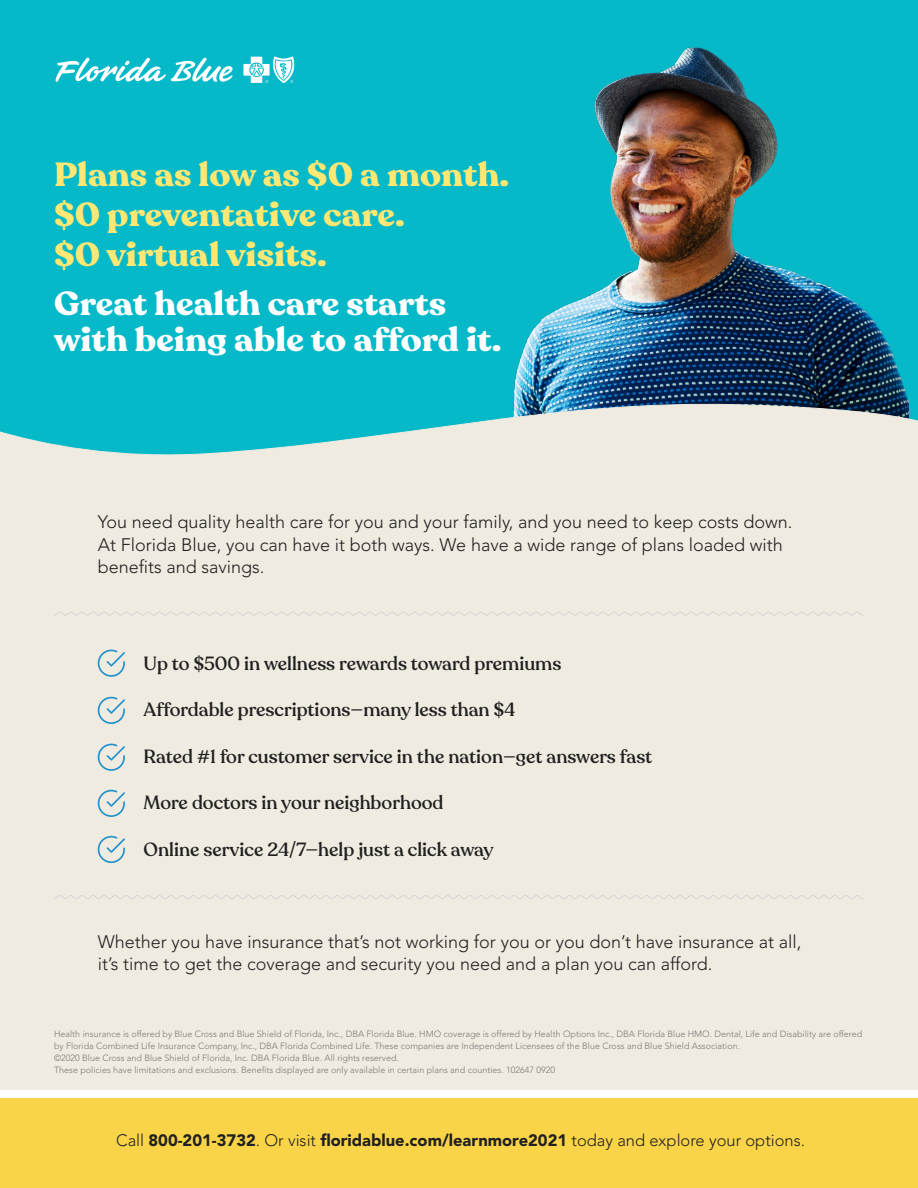
<style>
.page{position:relative;width:918px;height:1188px;background:#fff}
.page>*{position:absolute;margin:0;border:0;box-sizing:border-box;transform-origin:0 0}
.t1{font:700 33.15px "Recoleta";color:#ffe773;scale:1.08 1}
.t2{font:700 33.15px/35.7px "Recoleta";color:#fff;scale:1.08 1}
.t3{font:500 18.9px "Recoleta";color:#202020}
.t4{font:300 18px/22.5px "Avenir LT Std";color:#202020}
.t5{font:900 16.5px "Avenir LT Std";color:#202020}
.t6{font:300 9px/12px "Avenir LT Std";color:#797979}
.s1{font-weight:300}
</style>
<div class="page">
<div style="left:0;top:0;width:918px;height:513px;background:#05b9c9"></div>
<img style="left:514px;top:47px;width:394px;height:350px">
<div style="left:0;top:505px;width:918px;height:683px;background:#f0ebe0"></div>
<svg style="left:0;top:397px;width:918px;height:108px;fill:#f0ebe0"></svg>
<div style="left:0;top:1090px;width:918px;height:98px;background:#fad448"></div>
<div style="left:0;top:1090px;width:918px;height:7px;background:#fff"></div>
<svg style="left:56px;top:57px;width:177px;height:25px"></svg>
<svg style="left:243px;top:56px;width:52px;height:27px"></svg>
<svg style="left:98px;top:650px;width:27px;height:27px"></svg>
<svg style="left:98px;top:697px;width:27px;height:27px"></svg>
<svg style="left:98px;top:744px;width:27px;height:27px"></svg>
<svg style="left:98px;top:790px;width:27px;height:27px"></svg>
<svg style="left:98px;top:836px;width:27px;height:27px"></svg>
<svg style="left:54px;top:895px;width:810px;height:4px"></svg>
<svg style="left:54px;top:612px;width:810px;height:4px"></svg>
<p class="t1" style="left:54px;top:154px;width:423px">Plans as low as $0 a month.</p>
<p class="t1" style="left:54px;top:194px;width:326px">$0 preventative care.</p>
<p class="t1" style="left:54px;top:234px;width:254px">$0 virtual visits.</p>
<p class="t2" style="left:54px;top:287px;width:416px">Great health care starts with being able to afford it.</p>
<p class="t4" style="left:98px;top:511px;width:696px">You need quality health care for you and your family, and you need to keep costs down.<br>At Florida Blue, you can have it both ways. We have a wide range of plans loaded with benefits and savings.</p>
<p class="t3" style="left:144px;top:652px;width:419px">Up to $500 in wellness rewards toward premiums</p>
<p class="t3" style="left:144px;top:698px;width:373px">Affordable prescriptions—many less than $4</p>
<p class="t3" style="left:144px;top:745px;width:510px">Rated #1 for customer service in the nation—get answers fast</p>
<p class="t3" style="left:144px;top:791px;width:301px">More doctors in your neighborhood</p>
<p class="t3" style="left:144px;top:838px;width:352px">Online service 24/7—help just a click away</p>
<p class="t4" style="left:98px;top:930px;width:705px">Whether you have insurance that’s not working for you or you don’t have insurance at all, it’s time to get the coverage and security you need and a plan you can afford.</p>
<p class="t6" style="left:54px;top:1028px;width:810px">Health insurance is offered by Blue Cross and Blue Shield of Florida, Inc., DBA Florida Blue. HMO coverage is offered by Health Options Inc., DBA Florida Blue HMO. Dental, Life and Disability are offered by Florida Combined Life Insurance Company, Inc., DBA Florida Combined Life. These companies are Independent Licensees of the Blue Cross and Blue Shield Association.</p>
<p class="t6" style="left:54px;top:1052px;width:346px">©2020 Blue Cross and Blue Shield of Florida, Inc. DBA Florida Blue. All rights reserved.</p>
<p class="t6" style="left:54px;top:1064px;width:503px">These policies have limitations and exclusions. Benefits displayed are only available in certain plans and counties. 102647 0920</p>
<p class="t5" style="left:116px;top:1131px;width:691px"><span class="s1">Call</span> 800-201-3732<span class="s1">. Or visit</span> floridablue.com/learnmore2021 <span class="s1">today and explore your options.</span></p>
</div>
